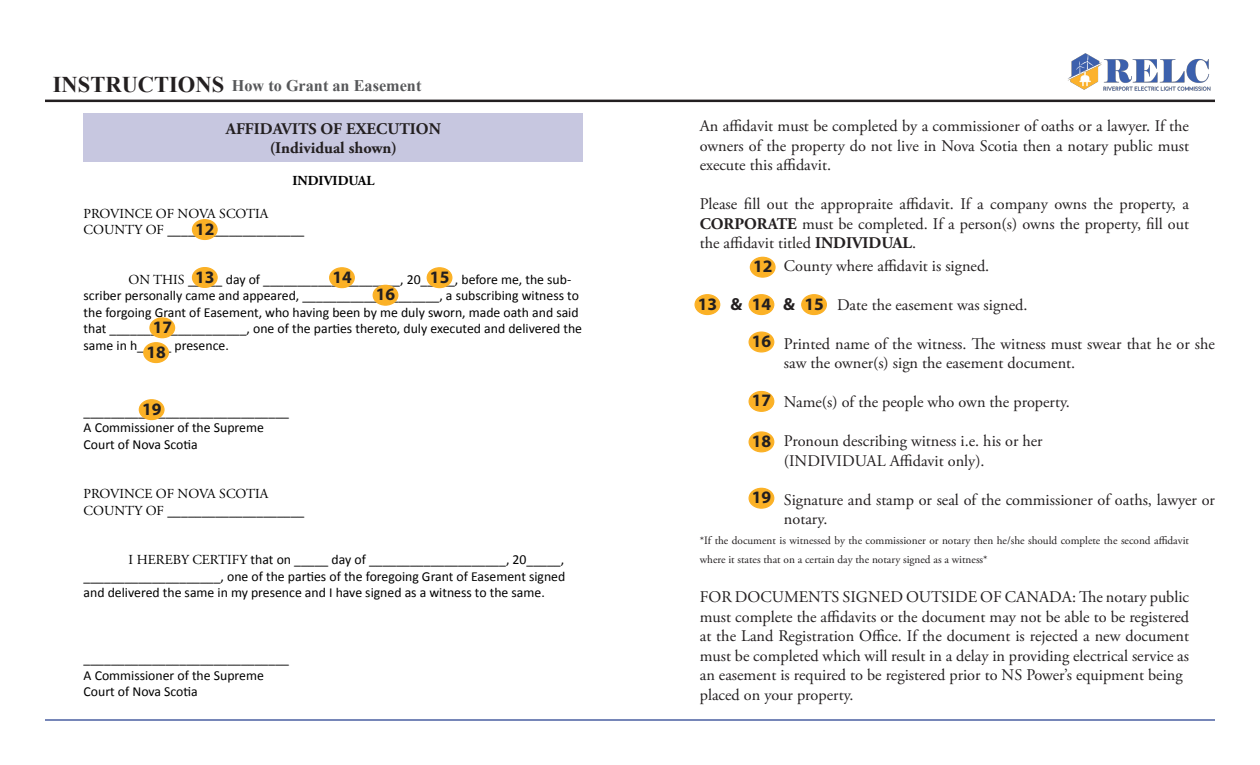
<style>
.page{position:relative;width:1260px;height:765px;background:#fff}
.page>*{position:absolute;margin:0;border:0;box-sizing:border-box;transform-origin:0 0}
.t1{font:700 17.5px "Myriad";color:#231f20}
.t2{font:16.25px/19.5px "Adobe Garamond Pro";color:#231f20;text-align:justify}
.t3{font:700 16.25px "Adobe Garamond Pro";color:#231f20}
.t4{font:700 16.25px "Times New Roman";color:#57585a}
.t5{font:13.75px/16.5px "Calibri";color:#000}
.t6{font:13.75px "Adobe Garamond Pro";color:#000}
.t7{font:700 13.75px "Adobe Garamond Pro";color:#000}
.t8{font:11.25px/19.5px "Adobe Garamond Pro";color:#231f20}
.s1{font-size:22.5px;color:#231f20}
.s2{font-family:"Adobe Garamond Pro"}
.s3{font-weight:700}
</style>
<div class="page">
<hr style="left:45px;top:100px;width:1170px;height:2px;background:#231f20">
<img style="left:1061px;top:53px;width:154px;height:47px">
<hr style="left:45px;top:719px;width:1170px;height:2px;background:#253f8e">
<div style="left:192px;top:268px;width:25px;height:19px;background:#fbb126;border-radius:50%"></div>
<div style="left:192px;top:267px;width:26px;height:21px;border:1px solid #fbb126;border-radius:50%"></div>
<div style="left:330px;top:268px;width:24px;height:20px;background:#fbb126;border-radius:50%"></div>
<div style="left:329px;top:267px;width:26px;height:21px;border:1px solid #fbb126;border-radius:50%"></div>
<div style="left:427px;top:268px;width:25px;height:20px;background:#fbb126;border-radius:50%"></div>
<div style="left:427px;top:267px;width:25px;height:21px;border:1px solid #fbb126;border-radius:50%"></div>
<div style="left:373px;top:285px;width:25px;height:20px;background:#fbb126;border-radius:50%"></div>
<div style="left:373px;top:285px;width:25px;height:21px;border:1px solid #fbb126;border-radius:50%"></div>
<div style="left:150px;top:318px;width:25px;height:20px;background:#fbb126;border-radius:50%"></div>
<div style="left:149px;top:317px;width:26px;height:21px;border:1px solid #fbb126;border-radius:50%"></div>
<div style="left:144px;top:343px;width:24px;height:20px;background:#fbb126;border-radius:50%"></div>
<div style="left:143px;top:342px;width:26px;height:21px;border:1px solid #fbb126;border-radius:50%"></div>
<div style="left:139px;top:400px;width:25px;height:20px;background:#fbb126;border-radius:50%"></div>
<div style="left:139px;top:399px;width:26px;height:21px;border:1px solid #fbb126;border-radius:50%"></div>
<div style="left:192px;top:220px;width:25px;height:19px;background:#fbb126;border-radius:50%"></div>
<div style="left:192px;top:219px;width:26px;height:21px;border:1px solid #fbb126;border-radius:50%"></div>
<div style="left:84px;top:113px;width:499px;height:49px;background:#c7c7e0"></div>
<div style="left:750px;top:257px;width:25px;height:20px;background:#fbb126;border-radius:50%"></div>
<div style="left:750px;top:257px;width:26px;height:21px;border:1px solid #fbb126;border-radius:50%"></div>
<div style="left:695px;top:295px;width:25px;height:19px;background:#fbb126;border-radius:50%"></div>
<div style="left:694px;top:294px;width:26px;height:21px;border:1px solid #fbb126;border-radius:50%"></div>
<div style="left:749px;top:295px;width:25px;height:19px;background:#fbb126;border-radius:50%"></div>
<div style="left:749px;top:294px;width:25px;height:21px;border:1px solid #fbb126;border-radius:50%"></div>
<div style="left:802px;top:295px;width:24px;height:19px;background:#fbb126;border-radius:50%"></div>
<div style="left:801px;top:294px;width:26px;height:21px;border:1px solid #fbb126;border-radius:50%"></div>
<div style="left:749px;top:332px;width:25px;height:20px;background:#fbb126;border-radius:50%"></div>
<div style="left:749px;top:332px;width:25px;height:21px;border:1px solid #fbb126;border-radius:50%"></div>
<div style="left:749px;top:392px;width:25px;height:19px;background:#fbb126;border-radius:50%"></div>
<div style="left:749px;top:391px;width:25px;height:21px;border:1px solid #fbb126;border-radius:50%"></div>
<div style="left:749px;top:432px;width:25px;height:20px;background:#fbb126;border-radius:50%"></div>
<div style="left:749px;top:431px;width:25px;height:21px;border:1px solid #fbb126;border-radius:50%"></div>
<div style="left:749px;top:488px;width:25px;height:20px;background:#fbb126;border-radius:50%"></div>
<div style="left:749px;top:488px;width:25px;height:21px;border:1px solid #fbb126;border-radius:50%"></div>
<p class="t4" style="left:53px;top:74px;width:370px"><span class="s1">INSTRUCTIONS</span> How to Grant an Easement</p>
<p class="t3" style="left:226px;top:119px;width:216px">AFFIDAVITS OF EXECUTION</p>
<p class="t3" style="left:270px;top:139px;width:129px">(Individual shown)</p>
<p class="t7" style="left:292px;top:173px;width:84px">INDIVIDUAL</p>
<p class="t6" style="left:84px;top:205px;width:186px">PROVINCE OF NOVA SCOTIA</p>
<p class="t5" style="left:84px;top:221px;width:222px"><span class="s2">COUNTY OF</span> ____________________</p>
<p class="t5" style="left:84px;top:271px;width:500px;text-indent:45px"><span class="s2">ON THIS</span> _____ day of ____________________, 20_____, before me, the sub&shy;scriber personally came and appeared, ____________________, a subscribing witness to the forgoing Grant of Easement, who having been by me duly sworn, made oath and said that ____________________, one of the parties thereto, duly executed and delivered the same in h_____ presence.</p>
<p class="t1" style="left:195px;top:220px;width:21px">12</p>
<p class="t1" style="left:195px;top:268px;width:21px">13</p>
<p class="t1" style="left:332px;top:268px;width:21px">14</p>
<p class="t1" style="left:430px;top:268px;width:21px">15</p>
<p class="t1" style="left:376px;top:285px;width:21px">16</p>
<p class="t1" style="left:153px;top:318px;width:21px">17</p>
<p class="t1" style="left:147px;top:343px;width:21px">18</p>
<p class="t1" style="left:142px;top:400px;width:21px">19</p>
<p class="t5" style="left:84px;top:403px;width:207px">______________________________</p>
<p class="t5" style="left:84px;top:419px;width:182px">A Commissioner of the Supreme</p>
<p class="t5" style="left:84px;top:436px;width:116px">Court of Nova Scotia</p>
<p class="t6" style="left:84px;top:486px;width:186px">PROVINCE OF NOVA SCOTIA</p>
<p class="t5" style="left:84px;top:502px;width:222px"><span class="s2">COUNTY OF</span> ____________________</p>
<p class="t5" style="left:84px;top:551px;width:483px;text-align:justify;text-indent:45px"><span class="s2">I HEREBY CERTIFY</span> that on _____ day of ____________________, 20_____, ____________________, one of the parties of the foregoing Grant of Easement signed and delivered the same in my presence and I have signed as a witness to the same.</p>
<p class="t5" style="left:84px;top:650px;width:207px">______________________________</p>
<p class="t5" style="left:84px;top:667px;width:182px">A Commissioner of the Supreme</p>
<p class="t5" style="left:84px;top:683px;width:116px">Court of Nova Scotia</p>
<p class="t2" style="left:700px;top:117px;width:491px">An affidavit must be completed by a commissioner of oaths or a lawyer. If the owners of the property do not live in Nova Scotia then a notary public must execute this affidavit.</p>
<p class="t2" style="left:700px;top:195px;width:491px">Please fill out the appropraite affidavit. If a company owns the property, a <span class="s3">CORPORATE</span> must be completed. If a person(s) owns the property, fill out the affidavit titled <span class="s3">INDIVIDUAL</span>.</p>
<p class="t2" style="left:784px;top:256px;width:207px">County where affidavit is signed.</p>
<p class="t2" style="left:837px;top:295px;width:192px">Date the easement was signed.</p>
<p class="t2" style="left:784px;top:334px;width:432px">Printed name of the witness. The witness must swear that he or she saw the owner(s) sign the easement document.</p>
<p class="t2" style="left:784px;top:393px;width:287px">Name(s) of the people who own the property.</p>
<p class="t2" style="left:784px;top:432px;width:260px">Pronoun describing witness i.e. his or her</p>
<p class="t2" style="left:784px;top:451px;width:202px">(INDIVIDUAL Affidavit only).</p>
<p class="t2" style="left:784px;top:490px;width:433px">Signature and stamp or seal of the commissioner of oaths, lawyer or notary.</p>
<p class="t1" style="left:753px;top:257px;width:21px">12</p>
<p class="t1" style="left:698px;top:295px;width:21px">13</p>
<p class="t1" style="left:730px;top:295px;width:13px">&amp;</p>
<p class="t1" style="left:752px;top:295px;width:21px">14</p>
<p class="t1" style="left:783px;top:295px;width:13px">&amp;</p>
<p class="t1" style="left:805px;top:295px;width:21px">15</p>
<p class="t1" style="left:752px;top:332px;width:21px">16</p>
<p class="t1" style="left:752px;top:392px;width:21px">17</p>
<p class="t1" style="left:752px;top:432px;width:21px">18</p>
<p class="t1" style="left:752px;top:488px;width:21px">19</p>
<p class="t8" style="left:700px;top:531px;width:491px">*If the document is witnessed by the commissioner or notary then he/she should complete the second affidavit where it states that on a certain day the notary signed as a witness*</p>
<p class="t2" style="left:700px;top:588px;width:491px">FOR DOCUMENTS SIGNED OUTSIDE OF CANADA: The notary public must complete the affidavits or the document may not be able to be registered at the Land Registration Office. If the document is rejected a new document must be completed which will result in a delay in providing electrical service as an easement is required to be registered prior to NS Power’s equipment being</p>
<p class="t2" style="left:700px;top:685px;width:155px">placed on your property.</p>
</div>
